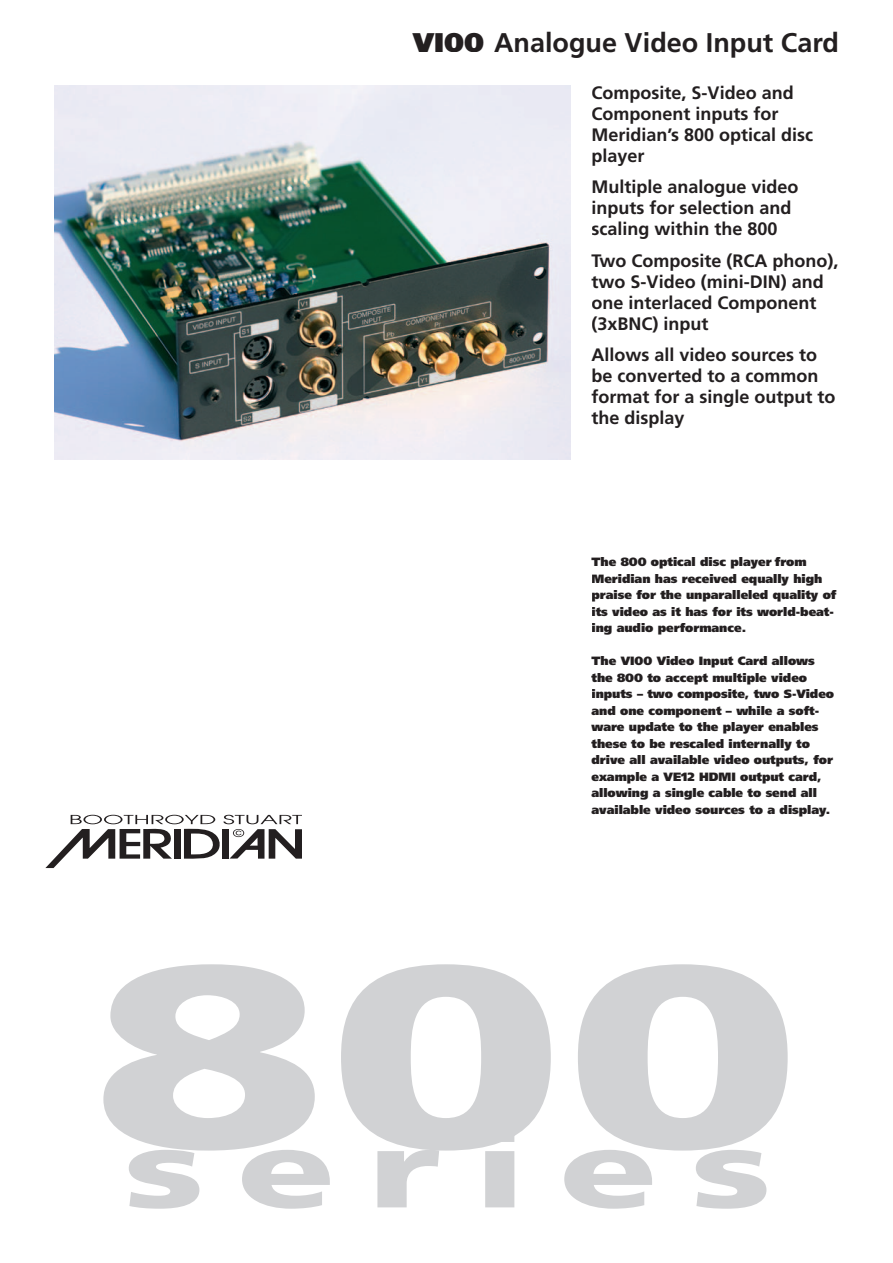
<style>
.page{position:relative;width:893px;height:1263px;background:#fff}
.page>*{position:absolute;margin:0;border:0;box-sizing:border-box;transform-origin:0 0}
.t1{font:900 258px "Frutiger";color:#d1d2d4;scale:1.5 1}
.t2{font:900 108px "Frutiger";letter-spacing:.2em;color:#d1d2d4;scale:1.5 1}
.t3{font:700 27px "Frutiger";color:#231f20}
.t4{font:700 18px/21px "Frutiger";color:#231f20}
.t5{font:900 12px/16.5px "Frutiger";letter-spacing:-.005em;color:#231f20}
.s1{font-weight:900}
</style>
<div class="page">
<svg style="left:45px;top:815px;width:257px;height:53px"></svg>
<img style="left:54px;top:85px;width:516px;height:374px">
<h3 class="t3" style="left:413px;top:26px;width:428px"><span class="s1">VI00</span> Analogue Video Input Card</h3>
<h3 class="t4" style="left:591px;top:82px;width:223px">Composite, S-Video and<br>Component inputs for<br>Meridian’s 800 optical disc player</h3>
<h3 class="t4" style="left:591px;top:176px;width:209px">Multiple analogue video inputs for selection and scaling within the 800</h3>
<h3 class="t4" style="left:591px;top:250px;width:248px">Two Composite (RCA phono), two S-Video (mini-DIN) and one interlaced Component (3xBNC) input</h3>
<h3 class="t4" style="left:591px;top:344px;width:246px">Allows all video sources to be converted to a common format for a single output to the display</h3>
<p class="t5" style="left:591px;top:554px;width:246px">The 800 optical disc player from Meridian has received equally high praise for the unparalleled quality of its video as it has for its world-beat&shy;ing audio performance.</p>
<p class="t5" style="left:591px;top:653px;width:244px">The VI00 Video Input Card allows the 800 to accept multiple video inputs – two composite, two S-Video and one component – while a soft&shy;ware update to the player enables these to be rescaled internally to drive all available video outputs, for example a VE12 HDMI output card, allowing a single cable to send all available video sources to a display.</p>
<h1 class="t1" style="left:91px;top:901px;width:475px">800</h1>
<h2 class="t2" style="left:124px;top:1104px;width:433px">series</h2>
</div>
